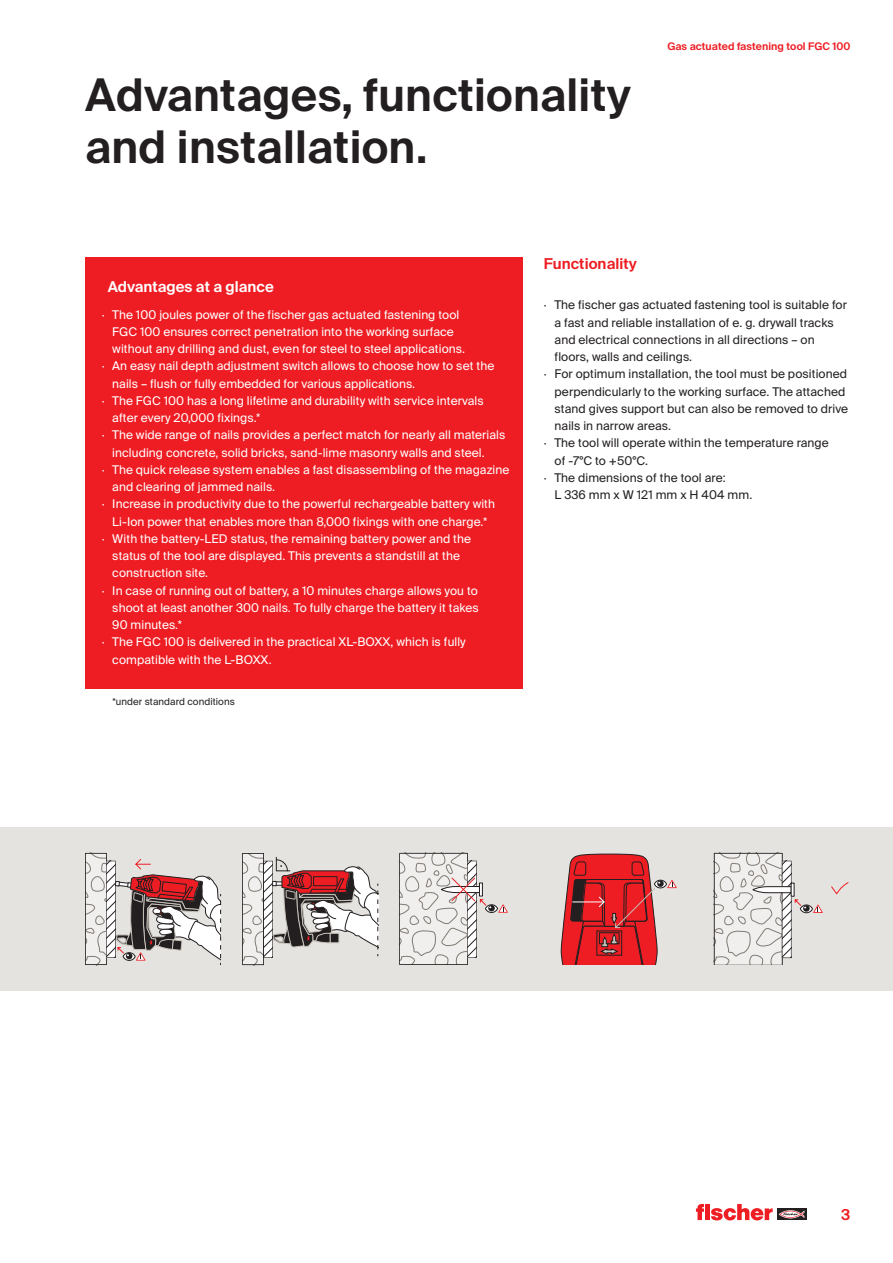
<style>
.page{position:relative;width:893px;height:1263px;background:#fff}
.page>*{position:absolute;margin:0;border:0;box-sizing:border-box;transform-origin:0 0}
.t1{font:600 45px/51.8px "fischerstrong";letter-spacing:.005em;color:#231f20}
.t2{font:600 15px "fischerstrong";color:#fff}
.t3{font:600 15px "fischerstrong";letter-spacing:.005em;color:#ee1d23}
.t4{font:12px "fischerstrong";letter-spacing:.005em;color:#fff}
.t5{font:12px "fischerstrong";letter-spacing:.005em;color:#231f20}
.t6{font:600 10.5px "fischerstrong";letter-spacing:.005em;color:#ee1d23}
.t7{font:9.75px "fischerstrong";letter-spacing:.005em;color:#231f20}
</style>
<div class="page">
<svg style="left:777px;top:1208px;width:29px;height:12px"></svg>
<svg style="left:779px;top:1210px;width:25px;height:8px"></svg>
<svg style="left:696px;top:1204px;width:77px;height:16px"></svg>
<div style="left:0;top:827px;width:893px;height:164px;background:#e5e3e0"></div>
<svg style="left:85px;top:853px;width:136px;height:112px"></svg>
<svg style="left:242px;top:853px;width:136px;height:112px"></svg>
<div style="left:485px;top:904px;width:13px;height:9px;border:1px solid #231f20;border-radius:50%"></div>
<div style="left:488px;top:905px;width:7px;height:6px;background:#231f20;border-radius:50%"></div>
<svg style="left:498px;top:904px;width:10px;height:9px"></svg>
<svg style="left:399px;top:853px;width:92px;height:112px"></svg>
<div style="left:654px;top:880px;width:13px;height:8px;border:1px solid #231f20;border-radius:50%"></div>
<svg style="left:657px;top:880px;width:7px;height:7px"></svg>
<svg style="left:667px;top:880px;width:10px;height:8px"></svg>
<svg style="left:561px;top:853px;width:99px;height:112px;background:#cc373b"></svg>
<svg style="left:831px;top:882px;width:18px;height:13px"></svg>
<div style="left:800px;top:905px;width:13px;height:8px;border:1px solid #231f20;border-radius:50%"></div>
<svg style="left:803px;top:905px;width:7px;height:7px"></svg>
<svg style="left:813px;top:904px;width:10px;height:9px"></svg>
<svg style="left:714px;top:853px;width:92px;height:112px"></svg>
<div style="left:85px;top:258px;width:438px;height:431px;background:#ee1d23"></div>
<h1 class="t1" style="left:85px;top:70px;width:547px">Advantages, functionality and installation.</h1>
<p class="t6" style="left:667px;top:41px;width:185px">Gas actuated fastening tool FGC 100</p>
<p class="t2" style="left:108px;top:278px;width:168px">Advantages at a glance</p>
<p class="t4" style="left:102px;top:308px;width:359px">· The 100 joules power of the fischer gas actuated fastening tool</p>
<p class="t4" style="left:112px;top:325px;width:343px">FGC 100 ensures correct penetration into the working surface</p>
<p class="t4" style="left:112px;top:342px;width:354px">without any drilling and dust, even for steel to steel applications.</p>
<p class="t4" style="left:102px;top:359px;width:394px">· An easy nail depth adjustment switch allows to choose how to set the</p>
<p class="t4" style="left:112px;top:377px;width:304px">nails – flush or fully embedded for various applications.</p>
<p class="t4" style="left:102px;top:394px;width:383px">· The FGC 100 has a long lifetime and durability with service intervals</p>
<p class="t4" style="left:112px;top:411px;width:150px">after every 20,000 fixings.*</p>
<p class="t4" style="left:102px;top:428px;width:405px">· The wide range of nails provides a perfect match for nearly all materials</p>
<p class="t4" style="left:112px;top:445px;width:374px">including concrete, solid bricks, sand-lime masonry walls and steel.</p>
<p class="t4" style="left:102px;top:463px;width:409px">· The quick release system enables a fast disassembling of the magazine</p>
<p class="t4" style="left:112px;top:480px;width:164px">and clearing of jammed nails.</p>
<p class="t4" style="left:102px;top:497px;width:395px">· Increase in productivity due to the powerful rechargeable battery with</p>
<p class="t4" style="left:112px;top:514px;width:376px">Li-Ion power that enables more than 8,000 fixings with one charge.*</p>
<p class="t4" style="left:102px;top:532px;width:371px">· With the battery-LED status, the remaining battery power and the</p>
<p class="t4" style="left:112px;top:549px;width:349px">status of the tool are displayed. This prevents a standstill at the</p>
<p class="t4" style="left:112px;top:566px;width:97px">construction site.</p>
<p class="t4" style="left:102px;top:583px;width:378px">· In case of running out of battery, a 10 minutes charge allows you to</p>
<p class="t4" style="left:112px;top:601px;width:368px">shoot at least another 300 nails. To fully charge the battery it takes</p>
<p class="t4" style="left:112px;top:618px;width:71px">90 minutes.*</p>
<p class="t4" style="left:102px;top:635px;width:366px">· The FGC 100 is delivered in the practical XL-BOXX, which is fully</p>
<p class="t4" style="left:112px;top:652px;width:161px">compatible with the L-BOXX.</p>
<p class="t7" style="left:112px;top:696px;width:124px">*under standard conditions</p>
<p class="t3" style="left:544px;top:255px;width:95px">Functionality</p>
<p class="t5" style="left:544px;top:298px;width:304px">· The fischer gas actuated fastening tool is suitable for</p>
<p class="t5" style="left:555px;top:315px;width:281px">a fast and reliable installation of e. g. drywall tracks</p>
<p class="t5" style="left:555px;top:333px;width:262px">and electrical connections in all directions – on</p>
<p class="t5" style="left:555px;top:350px;width:139px">floors, walls and ceilings.</p>
<p class="t5" style="left:544px;top:367px;width:305px">· For optimum installation, the tool must be positioned</p>
<p class="t5" style="left:555px;top:384px;width:292px">perpendicularly to the working surface. The attached</p>
<p class="t5" style="left:555px;top:402px;width:295px">stand gives support but can also be removed to drive</p>
<p class="t5" style="left:555px;top:419px;width:118px">nails in narrow areas.</p>
<p class="t5" style="left:544px;top:436px;width:286px">· The tool will operate within the temperature range</p>
<p class="t5" style="left:555px;top:453px;width:95px">of -7°C to +50°C.</p>
<p class="t5" style="left:544px;top:471px;width:183px">· The dimensions of the tool are:</p>
<p class="t5" style="left:555px;top:488px;width:199px">L 336 mm x W 121 mm x H 404 mm.</p>
<p class="t3" style="left:841px;top:1206px;width:11px">3</p>
</div>
